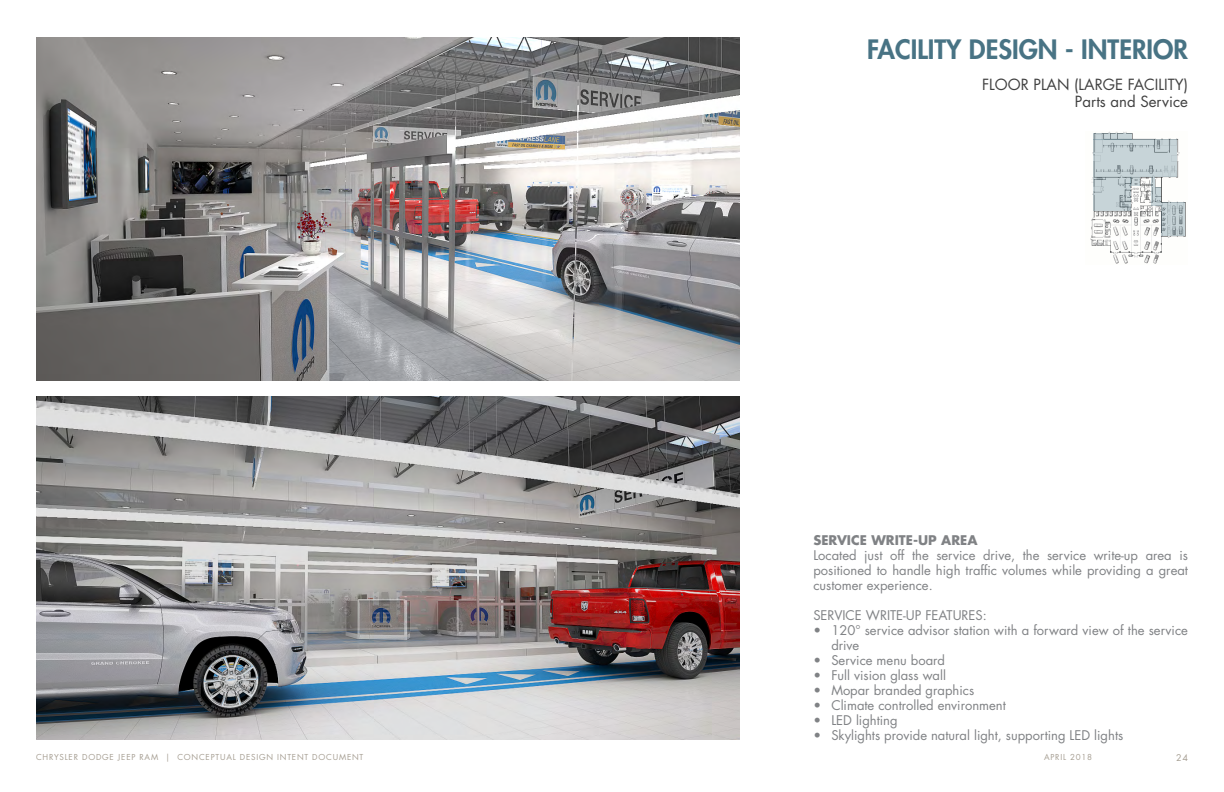
<style>
.page{position:relative;width:1224px;height:792px;background:#fff}
.page>*{position:absolute;margin:0;border:0;box-sizing:border-box;transform-origin:0 0}
.t1{font:800 26px "Futura Std";color:#487384}
.t2{font:15px/17px "Futura Std";color:#000;text-align:right}
.t3{font:13px/15px "Futura Std";color:#808285;text-align:justify}
.t4{font:700 13px "Futura Std";color:#808285}
.t5{font:9px "Futura Std";color:#887e6e}
.t6{font:8px "Futura Std";letter-spacing:.1em;color:#887e6e}
</style>
<div class="page">
<img style="left:1090px;top:131px;width:96px;height:133px">
<svg style="left:1094px;top:140px;width:83px;height:37px;background:#bfccd0"></svg>
<svg style="left:1094px;top:133px;width:38px;height:7px"></svg>
<svg style="left:1094px;top:177px;width:37px;height:34px"></svg>
<svg style="left:1131px;top:177px;width:9px;height:9px"></svg>
<svg style="left:1161px;top:202px;width:23px;height:34px"></svg>
<svg style="left:1155px;top:187px;width:6px;height:19px"></svg>
<hr style="left:1152px;top:177px;width:3px;height:29px;background:#487384">
<img style="left:36px;top:37px;width:704px;height:343px">
<img style="left:37px;top:396px;width:703px;height:344px">
<h1 class="t1" style="left:867px;top:32px;width:322px">FACILITY DESIGN - INTERIOR</h1>
<p class="t2" style="left:982px;top:76px;width:207px">FLOOR PLAN (LARGE FACILITY)<br>Parts and Service</p>
<p class="t4" style="left:813px;top:531px;width:166px">SERVICE WRITE-UP AREA</p>
<p class="t3" style="left:813px;top:548px;width:376px">Located just off the service drive, the service write-up area is positioned to handle high traffic volumes while providing a great customer experience.</p>
<p class="t3" style="left:813px;top:608px;width:175px">SERVICE WRITE-UP FEATURES:</p>
<p class="t3" style="left:831px;top:623px;width:358px;text-indent:-18px">• 120° service advisor station with a forward view of the service drive</p>
<p class="t3" style="left:813px;top:653px;width:133px">• Service menu board</p>
<p class="t3" style="left:813px;top:668px;width:134px">• Full vision glass wall</p>
<p class="t3" style="left:813px;top:683px;width:162px">• Mopar branded graphics</p>
<p class="t3" style="left:813px;top:698px;width:194px">• Climate controlled environment</p>
<p class="t3" style="left:813px;top:713px;width:86px">• LED lighting</p>
<p class="t3" style="left:813px;top:728px;width:312px">• Skylights provide natural light, supporting LED lights</p>
<p class="t6" style="left:36px;top:752px;width:329px">CHRYSLER DODGE JEEP RAM | CONCEPTUAL DESIGN INTENT DOCUMENT</p>
<p class="t6" style="left:1044px;top:752px;width:50px">APRIL 2018</p>
<p class="t5" style="left:1176px;top:751px;width:13px">24</p>
</div>
